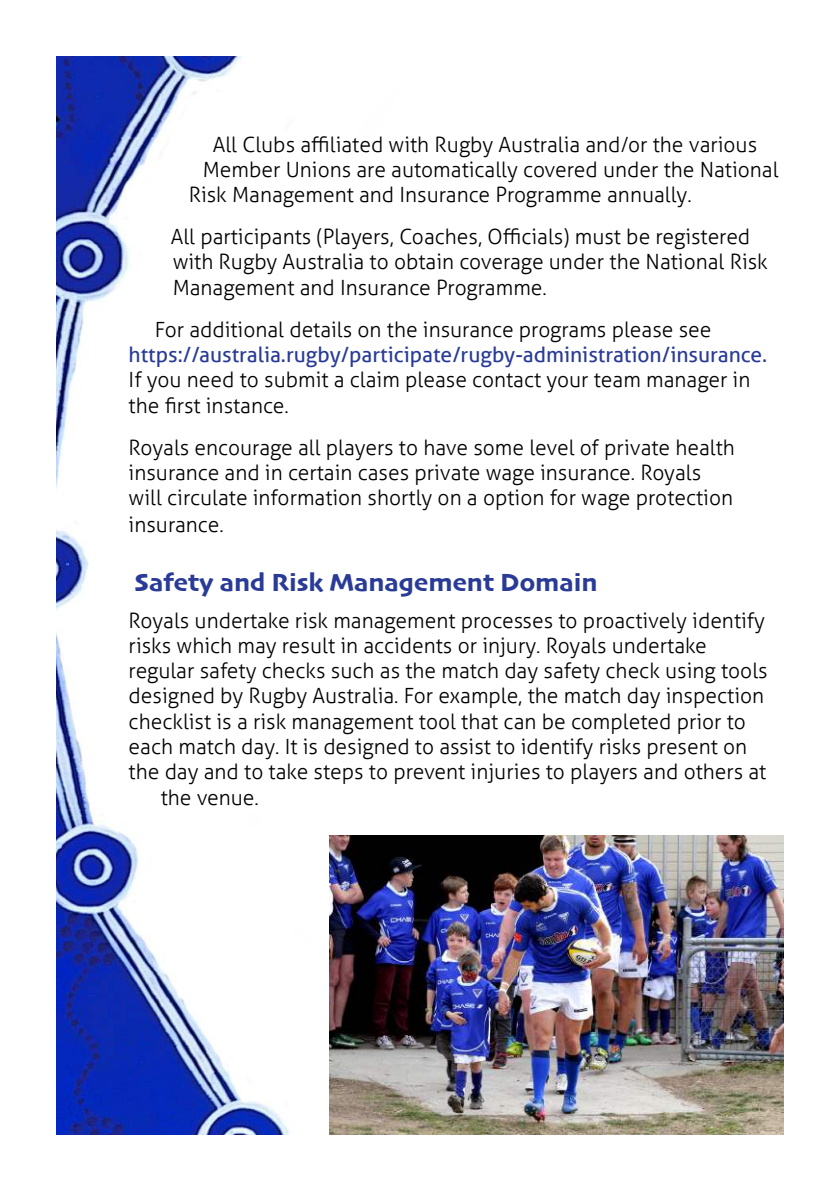
<style>
.page{position:relative;width:840px;height:1191px;background:#fff}
.page>*{position:absolute;margin:0;border:0;box-sizing:border-box;transform-origin:0 0}
.t1{font:26px "Skia";color:#293b97}
.t2{font:300 21px/25.2px "Aller";color:#000}
.t3{font:21px "Aller";color:#293b97}
</style>
<div class="page">
<img style="left:57px;top:57px;width:727px;height:1077px">
<img style="left:329px;top:835px;width:453px;height:299px">
<p class="t2" style="left:213px;top:132px;width:545px">All Clubs a昀케liated with Rugby Australia and/or the various</p>
<p class="t2" style="left:203px;top:157px;width:577px">Member Unions are automatically covered under the National</p>
<p class="t2" style="left:189px;top:182px;width:504px">Risk Management and Insurance Programme annually.</p>
<p class="t2" style="left:171px;top:224px;width:598px">All participants (Players, Coaches, O昀케cials) must be registered with Rugby Australia to obtain coverage under the National Risk<br>Management and Insurance Programme.</p>
<p class="t2" style="left:155px;top:317px;width:558px">For additional details on the insurance programs please see</p>
<p class="t3" style="left:129px;top:346px;width:639px">https://australia.rugby/participate/rugby-administration/insurance.</p>
<p class="t2" style="left:129px;top:367px;width:623px">If you need to submit a claim please contact your team manager in the 昀椀rst instance.</p>
<p class="t2" style="left:129px;top:434px;width:607px">Royals encourage all players to have some level of private health insurance and in certain cases private wage insurance. Royals will circulate information shortly on a option for wage protection insurance.</p>
<p class="t1" style="left:135px;top:572px;width:464px">Safety and Risk Management Domain</p>
<p class="t2" style="left:129px;top:607px;width:637px">Royals undertake risk management processes to proactively identify</p>
<p class="t2" style="left:129px;top:633px;width:579px">risks which may result in accidents or injury. Royals undertake</p>
<p class="t2" style="left:129px;top:658px;width:640px">regular safety checks such as the match day safety check using tools</p>
<p class="t2" style="left:129px;top:683px;width:636px">designed by Rugby Australia. For example, the match day inspection</p>
<p class="t2" style="left:129px;top:708px;width:618px">checklist is a risk management tool that can be completed prior to</p>
<p class="t2" style="left:129px;top:733px;width:619px">each match day. It is designed to assist to identify risks present on</p>
<p class="t2" style="left:129px;top:759px;width:638px">the day and to take steps to prevent injuries to players and others at</p>
<p class="t2" style="left:161px;top:785px;width:100px">the venue.</p>
</div>
